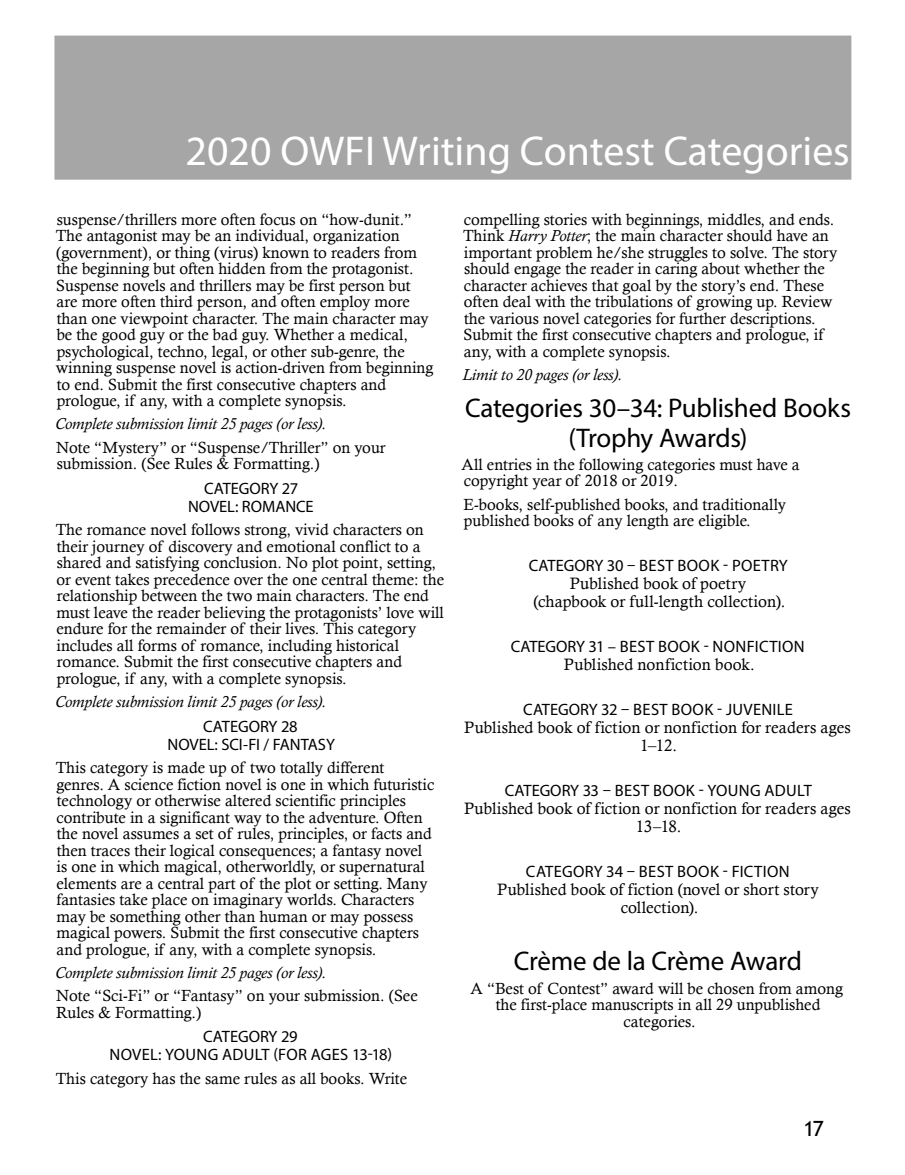
<style>
.page{position:relative;width:905px;height:1175px;background:#fff}
.page>*{position:absolute;margin:0;border:0;box-sizing:border-box;transform-origin:0 0}
.t1{font:41.85px "Myriad Pro";color:#fff}
.t2{font:27px/30px "Myriad Pro";letter-spacing:-.01em;color:#000;text-align:center}
.t3{font:21px "Trebuchet MS";color:#000}
.t4{font:16.5px/18px "Calisto";letter-spacing:.005em;color:#000;text-align:center}
.t5{font:16.5px/18px "Myriad Pro";letter-spacing:.005em;color:#000;text-align:center}
.t6{font:16.2px/16.5px "Calisto";color:#000}
.t7{font:italic 16.2px "Calisto";color:#000}
.s1{font-style:italic}
</style>
<div class="page">
<div style="left:55px;top:36px;width:795px;height:143px;background:#a6a6a6"></div>
<h1 class="t1" style="left:185px;top:125px;width:665px">2020 OWFI Writing Contest Categories</h1>
<p class="t6" style="left:56px;top:211px;width:379px">suspense/thrillers more often focus on “how-dunit.” The antagonist may be an individual, organization (government), or thing (virus) known to readers from the beginning but often hidden from the protagonist.<br>Suspense novels and thrillers may be first person but are more often third person, and often employ more than one viewpoint character. The main character may be the good guy or the bad guy. Whether a medical, psychological, techno, legal, or other sub-genre, the winning suspense novel is action-driven from beginning to end. Submit the first consecutive chapters and prologue, if any, with a complete synopsis.</p>
<p class="t7" style="left:55px;top:414px;width:273px">Complete submission limit 25 pages (or less).</p>
<p class="t6" style="left:56px;top:438px;width:331px">Note “Mystery” or “Suspense/Thriller” on your submission. (See Rules &amp; Formatting.)</p>
<p class="t5" style="left:188px;top:479px;width:127px">CATEGORY 27<br>NOVEL: ROMANCE</p>
<p class="t6" style="left:56px;top:521px;width:390px">The romance novel follows strong, vivid characters on their journey of discovery and emotional conflict to a shared and satisfying conclusion. No plot point, setting, or event takes precedence over the one central theme: the relationship between the two main characters. The end must leave the reader believing the protagonists’ love will endure for the remainder of their lives. This category includes all forms of romance, including historical romance. Submit the first consecutive chapters and prologue, if any, with a complete synopsis.</p>
<p class="t7" style="left:55px;top:692px;width:273px">Complete submission limit 25 pages (or less).</p>
<p class="t5" style="left:167px;top:717px;width:169px">CATEGORY 28<br>NOVEL: SCI-FI / FANTASY</p>
<p class="t6" style="left:56px;top:759px;width:380px">This category is made up of two totally different genres. A science fiction novel is one in which futuristic technology or otherwise altered scientific principles contribute in a significant way to the adventure. Often the novel assumes a set of rules, principles, or facts and then traces their logical consequences; a fantasy novel is one in which magical, otherworldly, or supernatural elements are a central part of the plot or setting. Many fantasies take place on imaginary worlds. Characters may be something other than human or may possess magical powers. Submit the first consecutive chapters and prologue, if any, with a complete synopsis.</p>
<p class="t7" style="left:55px;top:963px;width:273px">Complete submission limit 25 pages (or less).</p>
<p class="t6" style="left:56px;top:987px;width:363px">Note “Sci-Fi” or “Fantasy” on your submission. (See<br>Rules &amp; Formatting.)</p>
<p class="t5" style="left:110px;top:1027px;width:284px">CATEGORY 29<br>NOVEL: YOUNG ADULT (FOR AGES 13-18)</p>
<p class="t6" style="left:56px;top:1069px;width:353px">This category has the same rules as all books. Write</p>
<p class="t6" style="left:463px;top:211px;width:376px">compelling stories with beginnings, middles, and ends.<br>Think <span class="s1">Harry Potter</span>; the main character should have an important problem he/she struggles to solve. The story should engage the reader in caring about whether the character achieves that goal by the story’s end. These often deal with the tribulations of growing up. Review the various novel categories for further descriptions.<br>Submit the first consecutive chapters and prologue, if any, with a complete synopsis.</p>
<p class="t7" style="left:462px;top:365px;width:161px">Limit to 20 pages (or less).</p>
<h2 class="t2" style="left:465px;top:392px;width:387px">Categories 30–34: Published Books (Trophy Awards)</h2>
<p class="t6" style="left:461px;top:456px;width:339px">All entries in the following categories must have a copyright year of 2018 or 2019.</p>
<p class="t6" style="left:463px;top:496px;width:324px">E-books, self-published books, and traditionally published books of any length are eligible.</p>
<p class="t5" style="left:529px;top:556px;width:260px">CATEGORY 30 – BEST BOOK - POETRY</p>
<p class="t4" style="left:533px;top:574px;width:253px">Published book of poetry (chapbook or full-length collection).</p>
<p class="t5" style="left:510px;top:637px;width:295px">CATEGORY 31 – BEST BOOK - NONFICTION</p>
<p class="t4" style="left:564px;top:655px;width:192px">Published nonfiction book.</p>
<p class="t5" style="left:523px;top:700px;width:271px">CATEGORY 32 – BEST BOOK - JUVENILE</p>
<p class="t4" style="left:464px;top:718px;width:388px">Published book of fiction or nonfiction for readers ages<br>1–12.</p>
<p class="t5" style="left:505px;top:781px;width:309px">CATEGORY 33 – BEST BOOK - YOUNG ADULT</p>
<p class="t4" style="left:464px;top:799px;width:388px">Published book of fiction or nonfiction for readers ages<br>13–18.</p>
<p class="t5" style="left:526px;top:862px;width:265px">CATEGORY 34 – BEST BOOK - FICTION</p>
<p class="t4" style="left:497px;top:880px;width:323px">Published book of fiction (novel or short story collection).</p>
<h2 class="t2" style="left:514px;top:946px;width:289px">Crème de la Crème Award</h2>
<p class="t6" style="left:470px;top:979px;width:374px;text-align:center">A “Best of Contest” award will be chosen from among the first-place manuscripts in all 29 unpublished categories.</p>
<p class="t3" style="left:803px;top:1115px;width:22px">17</p>
</div>
